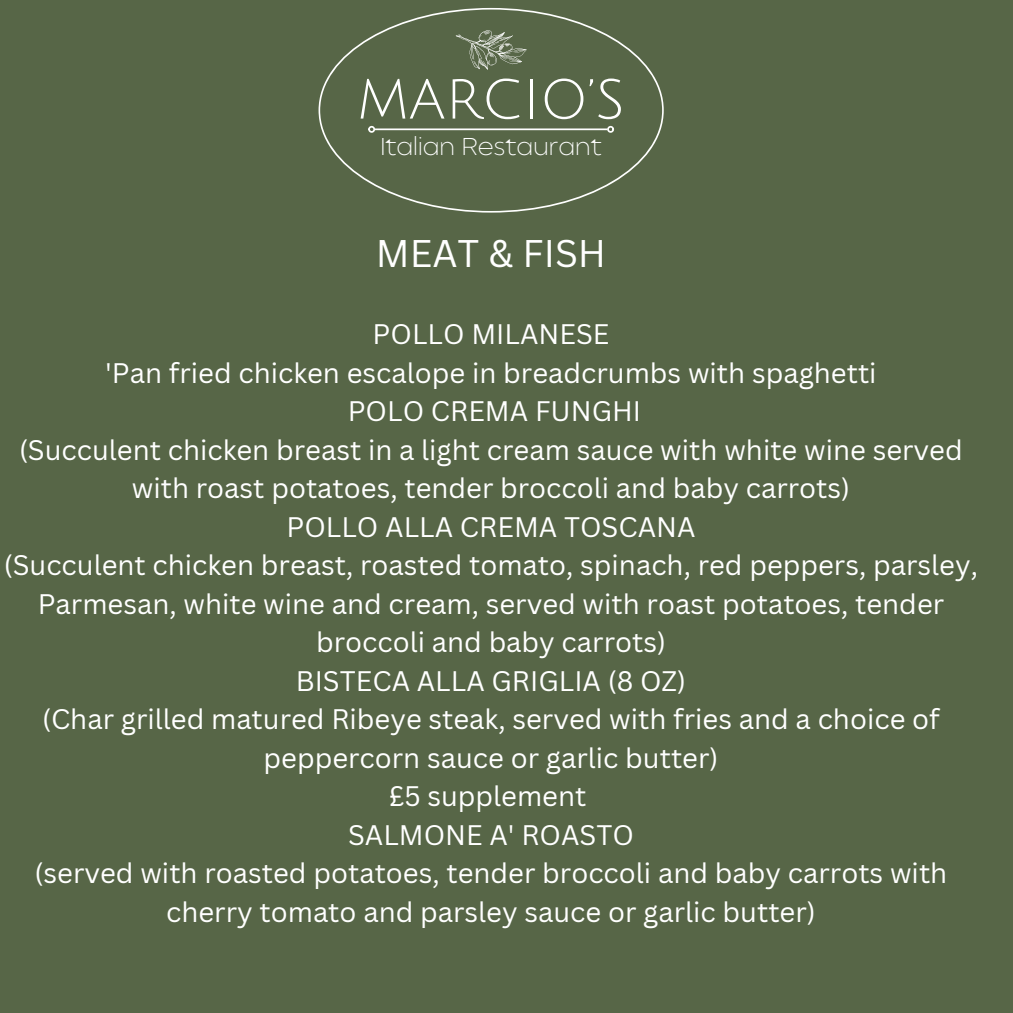
<style>
.page{position:relative;width:1013px;height:1013px;background:#fff}
.page>*{position:absolute;margin:0;border:0;box-sizing:border-box;transform-origin:0 0}
.t1{font:55px "Julius Sans One";color:#fff}
.t2{font:37.5px "Canva Sans";color:#fff}
.t3{font:27.5px/38.5px "Canva Sans";color:#fff;text-align:center}
.t4{font:200 24.25px "Balgin";color:#fff}
</style>
<div class="page">
<div style="left:0;top:0;width:1012px;height:1012px;background:#576647"></div>
<svg style="left:318px;top:8px;width:345px;height:204px"></svg>
<hr style="left:374px;top:128px;width:233px;height:2px;background:#fff">
<div style="left:368px;top:126px;width:7px;height:7px;border:2px solid #fff;border-radius:50%"></div>
<div style="left:607px;top:126px;width:7px;height:7px;border:2px solid #fff;border-radius:50%"></div>
<svg style="left:456px;top:30px;width:70px;height:40px"></svg>
<p class="t1" style="left:357px;top:71px;width:269px">MARCIO’S</p>
<p class="t4" style="left:380px;top:137px;width:223px">Italian Restaurant</p>
<p class="t2" style="left:376px;top:226px;width:232px">MEAT &amp; FISH</p>
<h1 class="t3" style="left:4px;top:314px;width:975px">POLLO MILANESE<br>'Pan fried chicken escalope in breadcrumbs with spaghetti<br>POLO CREMA FUNGHI<br>(Succulent chicken breast in a light cream sauce with white wine served with roast potatoes, tender broccoli and baby carrots)<br>POLLO ALLA CREMA TOSCANA<br>(Succulent chicken breast, roasted tomato, spinach, red peppers, parsley, Parmesan, white wine and cream, served with roast potatoes, tender broccoli and baby carrots)<br>BISTECA ALLA GRIGLIA (8 OZ)<br>(Char grilled matured Ribeye steak, served with fries and a choice of peppercorn sauce or garlic butter)<br>£5 supplement<br>SALMONE A' ROASTO<br>(served with roasted potatoes, tender broccoli and baby carrots with cherry tomato and parsley sauce or garlic butter)</h1>
</div>
